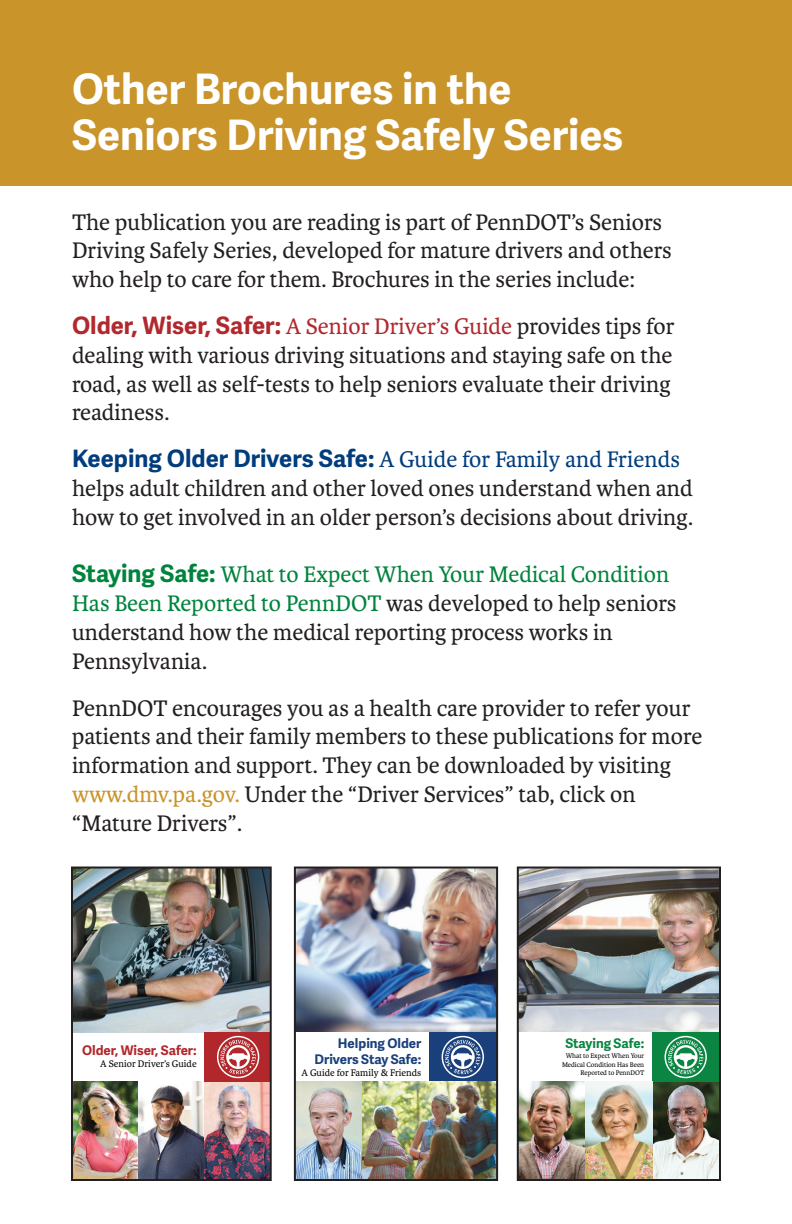
<style>
.page{position:relative;width:792px;height:1224px;background:#fff}
.page>*{position:absolute;margin:0;border:0;box-sizing:border-box;transform-origin:0 0}
.t1{font:700 42px/46px "Adelle Sans";color:#fff}
.t2{font:24px/28.8px "Karmina";color:#231f20}
.t3{font:700 13.2px/16px "Adelle Sans";color:#1a407b;text-align:right}
.t4{font:700 13.2px "Adelle Sans";color:#b2272c}
.t5{font:700 13.2px "Adelle Sans";color:#0b8542}
.t6{font:10.2px "Karmina";color:#040503}
.t7{font:7.2px/8.6px "Karmina";color:#040503;text-align:right}
.s1{font-family:"Adelle Sans";font-weight:700;color:#b1282d}
.s2{color:#b1282d}
.s3{font-family:"Adelle Sans";font-weight:700;color:#013d7d}
.s4{color:#013d7d}
.s5{font-family:"Adelle Sans";font-weight:700;color:#00843d}
.s6{color:#00843d}
.s7{color:#c9942a}
</style>
<div class="page">
<div style="left:0;top:0;width:792px;height:186px;background:#c9942a"></div>
<img style="left:74px;top:870px;width:195px;height:163px">
<img style="left:74px;top:1082px;width:195px;height:96px">
<div style="left:204px;top:1032px;width:67px;height:50px;background:#b2272c"></div>
<svg style="left:218px;top:1037px;width:41px;height:40px"></svg>
<div style="left:217px;top:1036px;width:42px;height:42px;border:1px solid #fff;border-radius:50%"></div>
<svg style="left:220px;top:1040px;width:36px;height:34px"></svg>
<div style="left:71px;top:867px;width:201px;height:314px;border:2px solid #231f20"></div>
<img style="left:297px;top:870px;width:198px;height:162px">
<div style="left:429px;top:1032px;width:68px;height:50px;background:#1a407b"></div>
<svg style="left:442px;top:1037px;width:41px;height:40px"></svg>
<div style="left:442px;top:1036px;width:42px;height:42px;border:1px solid #fff;border-radius:50%"></div>
<svg style="left:445px;top:1040px;width:35px;height:34px"></svg>
<img style="left:297px;top:1082px;width:65px;height:96px">
<img style="left:362px;top:1082px;width:133px;height:96px">
<div style="left:294px;top:867px;width:204px;height:314px;border:2px solid #231f20"></div>
<img style="left:520px;top:870px;width:198px;height:162px">
<div style="left:653px;top:1032px;width:67px;height:50px;background:#0b8542"></div>
<svg style="left:665px;top:1037px;width:41px;height:40px"></svg>
<div style="left:665px;top:1036px;width:42px;height:42px;border:1px solid #fff;border-radius:50%"></div>
<svg style="left:668px;top:1040px;width:35px;height:34px"></svg>
<img style="left:520px;top:1082px;width:198px;height:96px">
<div style="left:517px;top:867px;width:204px;height:314px;border:2px solid #231f20"></div>
<h1 class="t1" style="left:72px;top:67px;width:553px">Other Brochures in the<br>Seniors Driving Safely Series</h1>
<p class="t2" style="left:72px;top:208px;width:601px">The publication you are reading is part of PennDOT’s Seniors<br>Driving Safely Series, developed for mature drivers and others who help to care for them. Brochures in the series include:</p>
<p class="t2" style="left:72px;top:312px;width:604px"><span class="s1">Older, Wiser, Safer:</span> <span class="s2">A Senior Driver’s Guide</span> provides tips for dealing with various driving situations and staying safe on the road, as well as self-tests to help seniors evaluate their driving readiness.</p>
<p class="t2" style="left:72px;top:445px;width:623px"><span class="s3">Keeping Older Drivers Safe:</span> <span class="s4">A Guide for Family and Friends </span>helps adult children and other loved ones understand when and how to get involved in an older person’s decisions about driving.</p>
<p class="t2" style="left:72px;top:561px;width:606px"><span class="s5">Staying Safe:</span> <span class="s6">What to Expect When Your Medical Condition Has Been Reported to PennDOT</span> was developed to help seniors understand how the medical reporting process works in Pennsylvania.</p>
<p class="t2" style="left:72px;top:694px;width:632px">PennDOT encourages you as a health care provider to refer your patients and their family members to these publications for more information and support. They can be downloaded by visiting <span class="s7">www.dmv.pa.gov.</span> Under the “Driver Services” tab, click on “Mature Drivers”.</p>
<p class="t4" style="left:82px;top:1041px;width:116px">Older, Wiser, Safer:</p>
<p class="t6" style="left:100px;top:1058px;width:98px">A Senior Driver’s Guide</p>
<p class="t3" style="left:315px;top:1035px;width:108px">Helping Older<br>Drivers Stay Safe:</p>
<p class="t6" style="left:302px;top:1067px;width:121px">A Guide for Family &amp; Friends</p>
<p class="t5" style="left:565px;top:1034px;width:80px">Staying Safe:</p>
<p class="t7" style="left:562px;top:1051px;width:84px">What to Expect When Your<br>Medical Condition Has Been<br>Reported to PennDOT</p>
</div>
